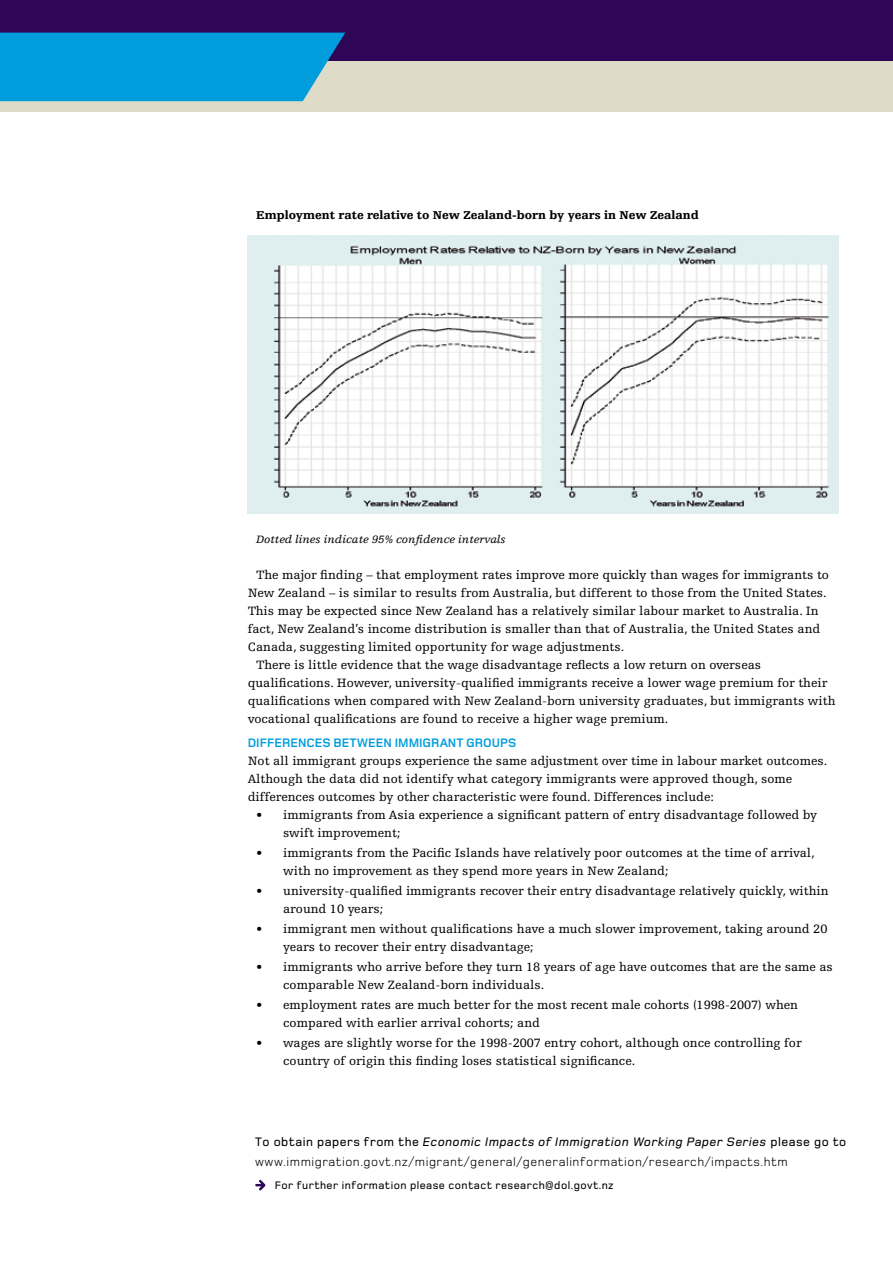
<style>
.page{position:relative;width:893px;height:1263px;background:#fff}
.page>*{position:absolute;margin:0;border:0;box-sizing:border-box;transform-origin:0 0}
.t1{font:12.75px/18px "Egyptienne F";color:#000}
.t2{font:12.75px "Foundry Monoline";letter-spacing:.04em;color:#000}
.t3{font:italic 12.75px "Foundry Monoline Med";letter-spacing:.04em;color:#000}
.t4{font:700 12.75px "Foundry Monoline";color:#009ddc}
.t5{font:900 12px "Egyptienne F";color:#000}
.t6{font:500 11.25px "Foundry Monoline";letter-spacing:.04em;color:#000}
.t7{font:italic 11.25px "Egyptienne F";color:#000}
.s1{font-family:"Foundry Monoline";font-weight:500;font-style:normal}
</style>
<div class="page">
<div style="left:0;top:0;width:893px;height:82px;background:#2e0557"></div>
<div style="left:0;top:61px;width:893px;height:51px;background:#dedcc8"></div>
<div style="left:0;top:33px;width:345px;height:68px;background:#009ddc"></div>
<svg style="left:255px;top:1180px;width:10px;height:10px"></svg>
<img style="left:248px;top:235px;width:591px;height:278px">
<p class="t5" style="left:256px;top:208px;width:444px">Employment rate relative to New Zealand-born by years in New Zealand</p>
<p class="t7" style="left:256px;top:533px;width:251px">Dotted lines indicate 95% confidence intervals</p>
<p class="t1" style="left:256px;top:566px;width:574px">The major finding – that employment rates improve more quickly than wages for immigrants to</p>
<p class="t1" style="left:248px;top:584px;width:581px">New Zealand – is similar to results from Australia, but different to those from the United States.</p>
<p class="t1" style="left:248px;top:602px;width:572px">This may be expected since New Zealand has a relatively similar labour market to Australia. In</p>
<p class="t1" style="left:248px;top:620px;width:574px">fact, New Zealand’s income distribution is smaller than that of Australia, the United States and</p>
<p class="t1" style="left:248px;top:638px;width:378px">Canada, suggesting limited opportunity for wage adjustments.</p>
<p class="t1" style="left:256px;top:656px;width:506px">There is little evidence that the wage disadvantage reflects a low return on overseas</p>
<p class="t1" style="left:248px;top:674px;width:581px">qualifications. However, university-qualified immigrants receive a lower wage premium for their</p>
<p class="t1" style="left:248px;top:692px;width:589px">qualifications when compared with New Zealand-born university graduates, but immigrants with</p>
<p class="t1" style="left:248px;top:710px;width:422px">vocational qualifications are found to receive a higher wage premium.</p>
<p class="t4" style="left:248px;top:735px;width:95px">DIFFERENCES BET</p>
<p class="t4" style="left:357px;top:735px;width:136px">WEEN IMMIGRANT GROUP</p>
<p class="t4" style="left:508px;top:735px;width:10px">S</p>
<p class="t1" style="left:248px;top:752px;width:581px">Not all immigrant groups experience the same adjustment over time in labour market outcomes.<br>Although the data did not identify what category immigrants were approved though, some differences outcomes by other characteristic were found. Differences include:</p>
<p class="t1" style="left:283px;top:806px;width:536px;text-indent:-27px">• immigrants from Asia experience a significant pattern of entry disadvantage followed by swift improvement;</p>
<p class="t1" style="left:283px;top:844px;width:533px;text-indent:-27px">• immigrants from the Pacific Islands have relatively poor outcomes at the time of arrival, with no improvement as they spend more years in New Zealand;</p>
<p class="t1" style="left:283px;top:882px;width:547px;text-indent:-27px">• university-qualified immigrants recover their entry disadvantage relatively quickly, within around 10 years;</p>
<p class="t1" style="left:283px;top:920px;width:546px;text-indent:-27px">• immigrant men without qualifications have a much slower improvement, taking around 20 years to recover their entry disadvantage;</p>
<p class="t1" style="left:283px;top:958px;width:551px;text-indent:-27px">• immigrants who arrive before they turn 18 years of age have outcomes that are the same as comparable New Zealand-born individuals.</p>
<p class="t1" style="left:283px;top:996px;width:516px;text-indent:-27px">• employment rates are much better for the most recent male cohorts (1998-2007) when compared with earlier arrival cohorts; and</p>
<p class="t1" style="left:283px;top:1034px;width:520px;text-indent:-27px">• wages are slightly worse for the 1998-2007 entry cohort, although once controlling for country of origin this finding loses statistical significance.</p>
<p class="t3" style="left:255px;top:1135px;width:593px"><span class="s1">To obtain papers from the</span> Economic Impacts of Immigration Working Paper Series <span class="s1">please go to</span></p>
<p class="t2" style="left:255px;top:1154px;width:534px">www.immigration.govt.nz/migrant/general/generalinformation/research/impacts.htm</p>
<p class="t6" style="left:275px;top:1179px;width:340px">For further information please contact research@dol.govt.nz</p>
</div>
